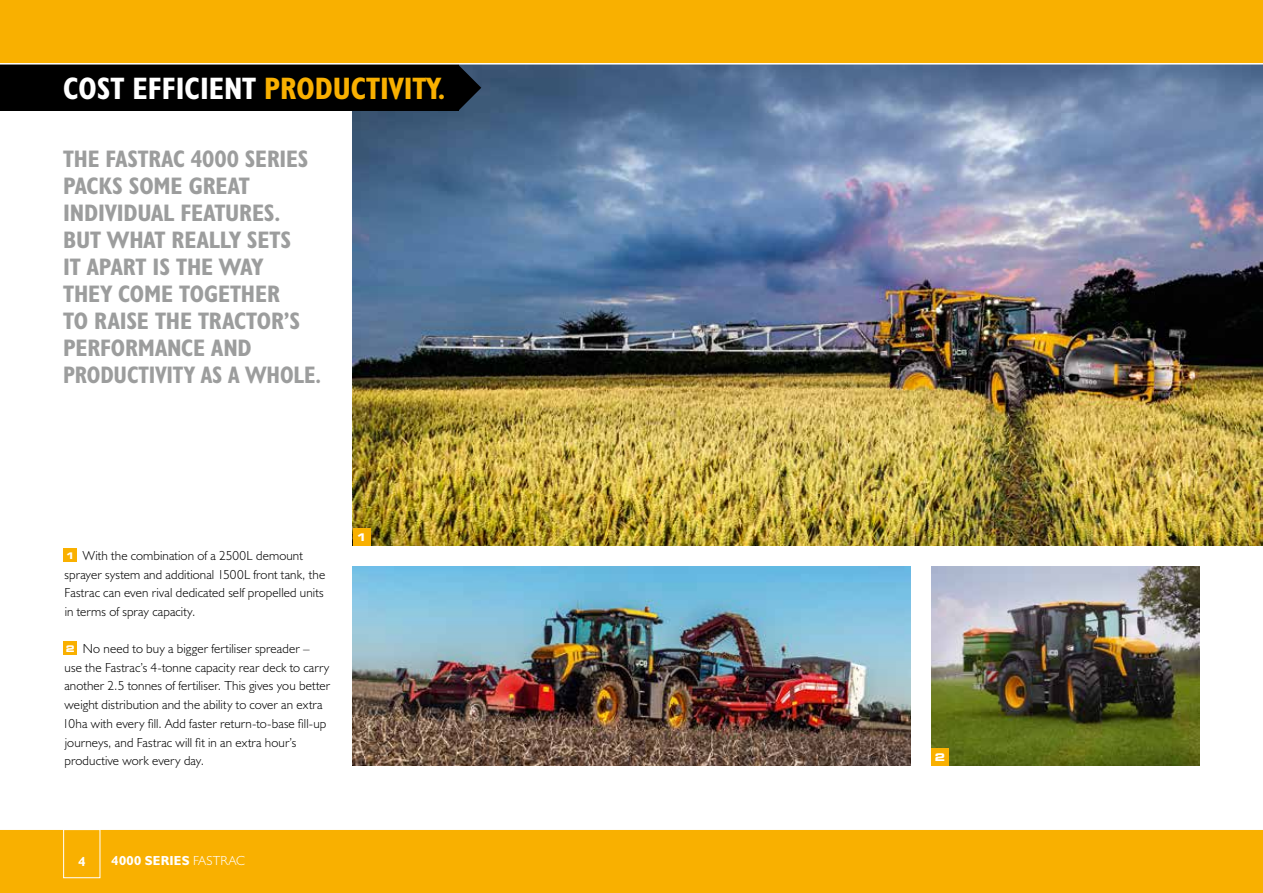
<style>
.page{position:relative;width:1263px;height:893px;background:#fff}
.page>*{position:absolute;margin:0;border:0;box-sizing:border-box;transform-origin:0 0}
.t1{font:31.2px "JCB Bold Condensed";color:#fff}
.t2{font:24px/27px "JCB Bold Condensed";letter-spacing:-.005em;color:#9c9d9d}
.t3{font:13.2px/18.8px "JCB Light";letter-spacing:.01em;color:#000}
.t4{font:13.2px "JCB Bold";letter-spacing:.02em;color:#fff}
.t5{font:700 expanded 10.5px "Square 721 BT";color:#fff}
.s1{color:#f9b000}
.s2{font-family:"Square 721 BT";font-weight:700;font-stretch:expanded;font-size:9.15px;color:#fff}
.s3{font-family:"JCB Light"}
</style>
<div class="page">
<img style="left:353px;top:65px;width:909px;height:481px">
<img style="left:353px;top:567px;width:557px;height:198px">
<div style="left:353px;top:529px;width:17px;height:17px;background:#f9b000"></div>
<svg style="left:459px;top:65px;width:22px;height:45px"></svg>
<div style="left:0;top:54px;width:459px;height:57px;background:#000"></div>
<div style="left:64px;top:549px;width:13px;height:13px;background:#f9b000"></div>
<div style="left:64px;top:642px;width:13px;height:13px;background:#f9b000"></div>
<img style="left:931px;top:567px;width:268px;height:198px">
<div style="left:931px;top:748px;width:18px;height:17px;background:#f9b000"></div>
<div style="left:0;top:829px;width:1263px;height:64px;background:#f9b000"></div>
<div style="left:63px;top:829px;width:37px;height:49px;border:1px solid #fff"></div>
<hr style="left:0;top:828px;width:1263px;height:2px;background:#fff">
<div style="left:0;top:0;width:1263px;height:64px;background:#f9b000"></div>
<hr style="left:0;top:63px;width:1263px;height:2px;background:#fff">
<hr style="left:1262px;top:0;width:1px;height:893px;background:#fff">
<h1 class="t1" style="left:63px;top:69px;width:384px">COST EFFICIENT <span class="s1">PRODUCTIVITY.</span></h1>
<h2 class="t2" style="left:63px;top:145px;width:260px">THE FASTRAC 4000 SERIES<br>PACKS SOME GREAT<br>INDIVIDUAL FEATURES.<br>BUT WHAT REALLY SETS<br>IT APART IS THE WAY<br>THEY COME TOGETHER<br>TO RAISE THE TRACTOR’S<br>PERFORMANCE AND<br>PRODUCTIVITY AS A WHOLE.</h2>
<p class="t3" style="left:65px;top:546px;width:262px"><span class="s2">1</span> With the combination of a 2500L demount sprayer system and additional 1500L front tank, the Fastrac can even rival dedicated self propelled units in terms of spray capacity.</p>
<p class="t3" style="left:63px;top:639px;width:269px"><span class="s2">2</span> No need to buy a bigger fertiliser spreader –<br>use the Fastrac’s 4-tonne capacity rear deck to carry another 2.5 tonnes of fertiliser. This gives you better weight distribution and the ability to cover an extra 10ha with every fill. Add faster return-to-base fill-up journeys, and Fastrac will fit in an extra hour’s productive work every day.</p>
<p class="t5" style="left:356px;top:531px;width:12px">1</p>
<p class="t4" style="left:78px;top:853px;width:9px">4</p>
<p class="t4" style="left:112px;top:852px;width:135px">4000 SERIES <span class="s3">FASTRAC</span></p>
<p class="t5" style="left:935px;top:751px;width:12px">2</p>
</div>
